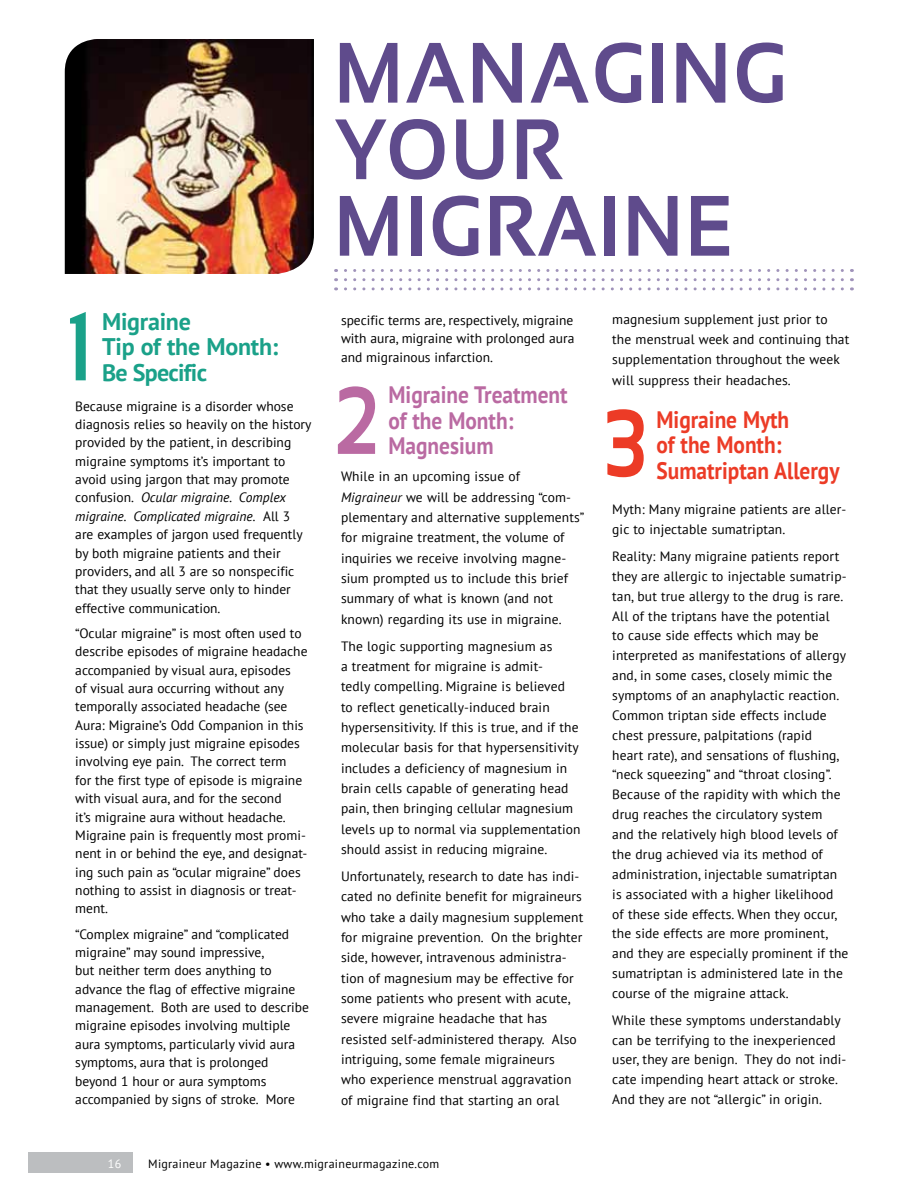
<style>
.page{position:relative;width:918px;height:1188px;background:#fff}
.page>*{position:absolute;margin:0;border:0;box-sizing:border-box;transform-origin:0 0}
.t1{font:700 96px "Sansation";color:#ba6aa2;scale:.81 1}
.t2{font:700 96px "Sansation";color:#1aa189;scale:.81 1}
.t3{font:700 96px "Sansation";color:#ec3b26;scale:.81 1}
.t4{font:700 85.5px/76.5px "Sansation";letter-spacing:.025em;color:#5f4b8c;scale:.92 1}
.t5{font:700 24px/25.5px "PT Sans";letter-spacing:-.01em;color:#1aa189}
.t6{font:700 23.7px/25.5px "PT Sans";color:#ec3b26;scale:.9 1}
.t7{font:700 23.7px/25.5px "PT Sans";color:#ba6aa2;scale:.9 1}
.t8{font:13.5px/18.3px "PT Sans";letter-spacing:.01em;color:#000}
.t9{font:12px "PT Sans";letter-spacing:.025em;color:#000}
.t10{font:12px "PT Sans";color:#fff}
.s1{font-style:italic}
</style>
<div class="page">
<img style="left:65px;top:39px;width:249px;height:235px">
<div style="left:28px;top:1152px;width:105px;height:21px;background:#bcbec0"></div>
<svg style="left:336px;top:287px;width:506px;height:3px"></svg>
<svg style="left:336px;top:278px;width:506px;height:3px"></svg>
<svg style="left:336px;top:269px;width:506px;height:3px"></svg>
<h1 class="t2" style="left:66px;top:293px;width:34px">1</h1>
<h3 class="t5" style="left:102px;top:308px;width:178px">Migraine<br>Tip of the Month:<br>Be Specific</h3>
<p class="t8" style="left:75px;top:396px;width:238px">Because migraine is a disorder whose diagnosis relies so heavily on the history provided by the patient, in describing migraine symptoms it’s important to avoid using jargon that may promote confusion. <span class="s1">Ocular migraine. Complex migraine. Complicated migraine.</span> All 3 are examples of jargon used frequently by both migraine patients and their providers, and all 3 are so nonspecific that they usually serve only to hinder effective communication.</p>
<p class="t8" style="left:75px;top:624px;width:234px">“Ocular migraine” is most often used to describe episodes of migraine headache accompanied by visual aura, episodes<br>of visual aura occurring without any temporally associated headache (see Aura: Migraine’s Odd Companion in this issue) or simply just migraine episodes involving eye pain. The correct term<br>for the first type of episode is migraine with visual aura, and for the second<br>it’s migraine aura without headache.<br>Migraine pain is frequently most promi&shy;nent in or behind the eye, and designat&shy;ing such pain as “ocular migraine” does nothing to assist in diagnosis or treat&shy;ment.</p>
<p class="t8" style="left:75px;top:924px;width:235px">“Complex migraine” and “complicated migraine” may sound impressive,<br>but neither term does anything to advance the flag of effective migraine management. Both are used to describe migraine episodes involving multiple aura symptoms, particularly vivid aura symptoms, aura that is prolonged beyond 1 hour or aura symptoms accompanied by signs of stroke. More</p>
<h2 class="t4" style="left:334px;top:35px;width:485px">MANAGING<br>YOUR<br>MIGRAINE</h2>
<p class="t8" style="left:341px;top:311px;width:235px;text-align:justify">specific terms are, respectively, migraine with aura, migraine with prolonged aura and migrainous infarction.</p>
<h1 class="t1" style="left:334px;top:367px;width:57px">2</h1>
<h3 class="t7" style="left:388px;top:382px;width:201px">Migraine Treatment of the Month:<br>Magnesium</h3>
<p class="t8" style="left:341px;top:466px;width:245px;line-height:20.4px">While in an upcoming issue of<br><span class="s1">Migraineur</span> we will be addressing “com&shy;plementary and alternative supplements” for migraine treatment, the volume of inquiries we receive involving magne&shy;sium prompted us to include this brief summary of what is known (and not known) regarding its use in migraine.</p>
<p class="t8" style="left:341px;top:636px;width:241px;line-height:20.4px">The logic supporting magnesium as<br>a treatment for migraine is admit-<br>tedly compelling. Migraine is believed<br>to reflect genetically-induced brain hypersensitivity. If this is true, and if the molecular basis for that hypersensitivity includes a deficiency of magnesium in brain cells capable of generating head pain, then bringing cellular magnesium levels up to normal via supplementation should assist in reducing migraine.</p>
<p class="t8" style="left:341px;top:866px;width:244px;line-height:20.4px">Unfortunately, research to date has indi&shy;cated no definite benefit for migraineurs who take a daily magnesium supplement for migraine prevention. On the brighter side, however, intravenous administra&shy;tion of magnesium may be effective for some patients who present with acute, severe migraine headache that has resisted self-administered therapy. Also intriguing, some female migraineurs<br>who experience menstrual aggravation of migraine find that starting an oral</p>
<p class="t8" style="left:612px;top:308px;width:239px;line-height:20.4px">magnesium supplement just prior to the menstrual week and continuing that supplementation throughout the week will suppress their headaches.</p>
<h3 class="t6" style="left:657px;top:406px;width:149px">Migraine Myth of the Month:</h3>
<h1 class="t3" style="left:604px;top:390px;width:54px">3</h1>
<h3 class="t6" style="left:657px;top:457px;width:205px">Sumatriptan Allergy</h3>
<p class="t8" style="left:612px;top:499px;width:236px;line-height:19.8px">Myth: Many migraine patients are aller&shy;gic to injectable sumatriptan.</p>
<p class="t8" style="left:612px;top:546px;width:238px;line-height:19.8px">Reality: Many migraine patients report they are allergic to injectable sumatrip&shy;tan, but true allergy to the drug is rare.<br>All of the triptans have the potential<br>to cause side effects which may be interpreted as manifestations of allergy and, in some cases, closely mimic the symptoms of an anaphylactic reaction.<br>Common triptan side effects include chest pressure, palpitations (rapid<br>heart rate), and sensations of flushing, “neck squeezing” and “throat closing”.<br>Because of the rapidity with which the drug reaches the circulatory system<br>and the relatively high blood levels of the drug achieved via its method of administration, injectable sumatriptan is associated with a higher likelihood<br>of these side effects. When they occur, the side effects are more prominent, and they are especially prominent if the sumatriptan is administered late in the course of the migraine attack.</p>
<p class="t8" style="left:612px;top:1010px;width:236px;line-height:19.8px">While these symptoms understandably can be terrifying to the inexperienced user, they are benign. They do not indi&shy;cate impending heart attack or stroke.<br>And they are not “allergic” in origin.</p>
<p class="t10" style="left:108px;top:1156px;width:15px">16</p>
<p class="t9" style="left:148px;top:1156px;width:293px">Migraineur Magazine • www.migraineurmagazine.com</p>
</div>
